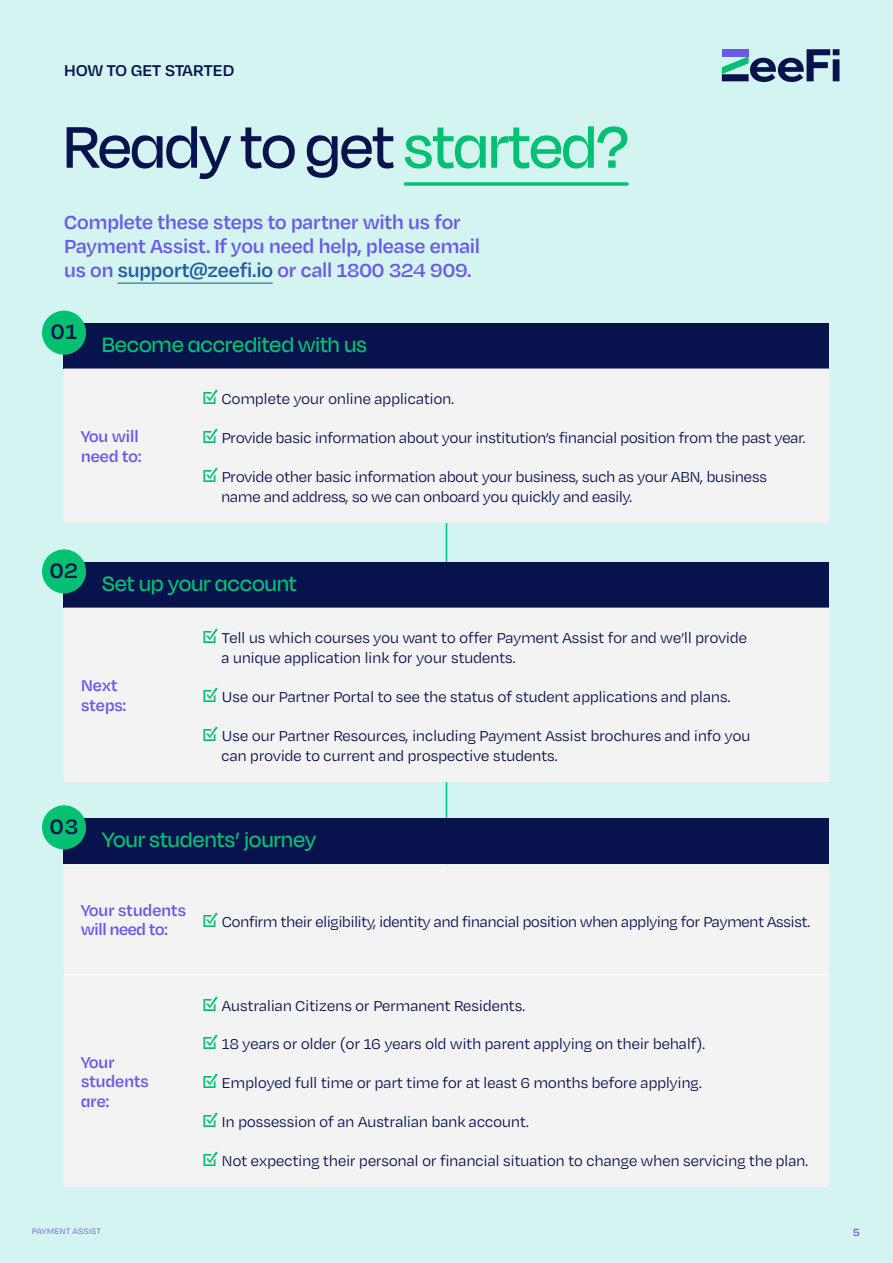
<style>
.page{position:relative;width:893px;height:1263px;background:#d3f4f0}
.page>*{position:absolute;margin:0;border:0;box-sizing:border-box;transform-origin:0 0}
.t1{font:500 67.5px "Degular Display";color:#08134d}
.t2{font:500 24px "Degular Display";letter-spacing:.015em;color:#00c072}
.t3{font:600 24px "Degular Text";color:#08134d}
.t4{font:600 21.75px/24px "Degular Text";letter-spacing:-.035em;color:#695be7}
.t5{font:600 18px/19.5px "Degular Text";letter-spacing:-.03em;color:#695be7}
.t6{font:600 18px "Degular Text";letter-spacing:-.025em;color:#08134d}
.t7{font:16.5px/19.8px "Degular Text";letter-spacing:-.03em;color:#08134d}
.t8{font:600 12px "Degular Text";color:#695be7}
.t9{font:9px "Degular Text";letter-spacing:.005em;color:#695be7}
.s1{color:#00c072}
.s2{color:#215e9e}
.s3{font-weight:600;font-size:21.75px;color:#00c072}
</style>
<div class="page">
<svg style="left:404px;top:182px;width:224px;height:4px"></svg>
<hr style="left:118px;top:283px;width:155px;height:1px;background:#215e9e">
<hr style="left:446px;top:426px;width:1px;height:534px;background:#00c072">
<div style="left:64px;top:323px;width:765px;height:45px;background:#08134d"></div>
<div style="left:64px;top:368px;width:765px;height:155px;background:#f3f3f3"></div>
<div style="left:64px;top:562px;width:765px;height:46px;background:#08134d"></div>
<div style="left:64px;top:608px;width:765px;height:174px;background:#f3f3f3"></div>
<div style="left:64px;top:818px;width:765px;height:46px;background:#08134d"></div>
<div style="left:64px;top:864px;width:765px;height:323px;background:#f3f3f3"></div>
<hr style="left:64px;top:974px;width:136px;height:1px;background:#fff">
<hr style="left:200px;top:974px;width:629px;height:1px;background:#fff">
<div style="left:42px;top:549px;width:44px;height:44px;background:#00c072;border-radius:50%"></div>
<div style="left:42px;top:311px;width:44px;height:44px;background:#00c072;border-radius:50%"></div>
<div style="left:42px;top:805px;width:44px;height:44px;background:#00c072;border-radius:50%"></div>
<svg style="left:722px;top:49px;width:117px;height:33px"></svg>
<p class="t6" style="left:64px;top:58px;width:172px">HOW TO GET STARTED</p>
<h1 class="t1" style="left:64px;top:108px;width:566px">Ready to get <span class="s1">started?</span></h1>
<h3 class="t4" style="left:64px;top:209px;width:418px">Complete these steps to partner with us for<br>Payment Assist. If you need help, please email us on <span class="s2">support@zeefi.io</span> or call 1800 324 909.</h3>
<h2 class="t3" style="left:51px;top:316px;width:28px">01</h2>
<h2 class="t2" style="left:102px;top:330px;width:266px">Become accredited with us</h2>
<p class="t5" style="left:81px;top:426px;width:63px">You will need to:</p>
<p class="t7" style="left:200px;top:389px;width:256px"><span class="s3">☑</span> Complete your online application.</p>
<p class="t7" style="left:200px;top:427px;width:607px"><span class="s3">☑</span> Provide basic information about your institution’s financial position from the past year.</p>
<p class="t7" style="left:221px;top:466px;width:548px;text-indent:-21px"><span class="s3">☑</span> Provide other basic information about your business, such as your ABN, business name and address, so we can onboard you quickly and easily.</p>
<h2 class="t3" style="left:49px;top:555px;width:31px">02</h2>
<h2 class="t2" style="left:102px;top:569px;width:196px">Set up your account</h2>
<p class="t5" style="left:81px;top:675px;width:47px">Next steps:</p>
<p class="t7" style="left:221px;top:628px;width:528px;text-indent:-21px"><span class="s3">☑</span> Tell us which courses you want to offer Payment Assist for and we’ll provide a unique application link for your students.</p>
<p class="t7" style="left:200px;top:686px;width:532px"><span class="s3">☑</span> Use our Partner Portal to see the status of student applications and plans.</p>
<p class="t7" style="left:221px;top:725px;width:531px;text-indent:-21px"><span class="s3">☑</span> Use our Partner Resources, including Payment Assist brochures and info you can provide to current and prospective students.</p>
<h2 class="t3" style="left:50px;top:811px;width:30px">03</h2>
<h2 class="t2" style="left:102px;top:826px;width:215px">Your students’ journey</h2>
<p class="t5" style="left:81px;top:899px;width:107px">Your students will need to:</p>
<p class="t7" style="left:200px;top:911px;width:612px"><span class="s3">☑</span> Confirm their eligibility, identity and financial position when applying for Payment Assist.</p>
<p class="t5" style="left:81px;top:1051px;width:70px">Your students are:</p>
<p class="t9" style="left:32px;top:1225px;width:71px">PAYMENT ASSIST</p>
<p class="t7" style="left:200px;top:995px;width:327px"><span class="s3">☑</span> Australian Citizens or Permanent Residents.</p>
<p class="t7" style="left:200px;top:1034px;width:507px"><span class="s3">☑</span> 18 years or older (or 16 years old with parent applying on their behalf).</p>
<p class="t7" style="left:200px;top:1072px;width:504px"><span class="s3">☑</span> Employed full time or part time for at least 6 months before applying.</p>
<p class="t7" style="left:200px;top:1111px;width:331px"><span class="s3">☑</span> In possession of an Australian bank account.</p>
<p class="t7" style="left:200px;top:1150px;width:610px"><span class="s3">☑</span> Not expecting their personal or financial situation to change when servicing the plan.</p>
<p class="t8" style="left:853px;top:1224px;width:9px">5</p>
</div>
